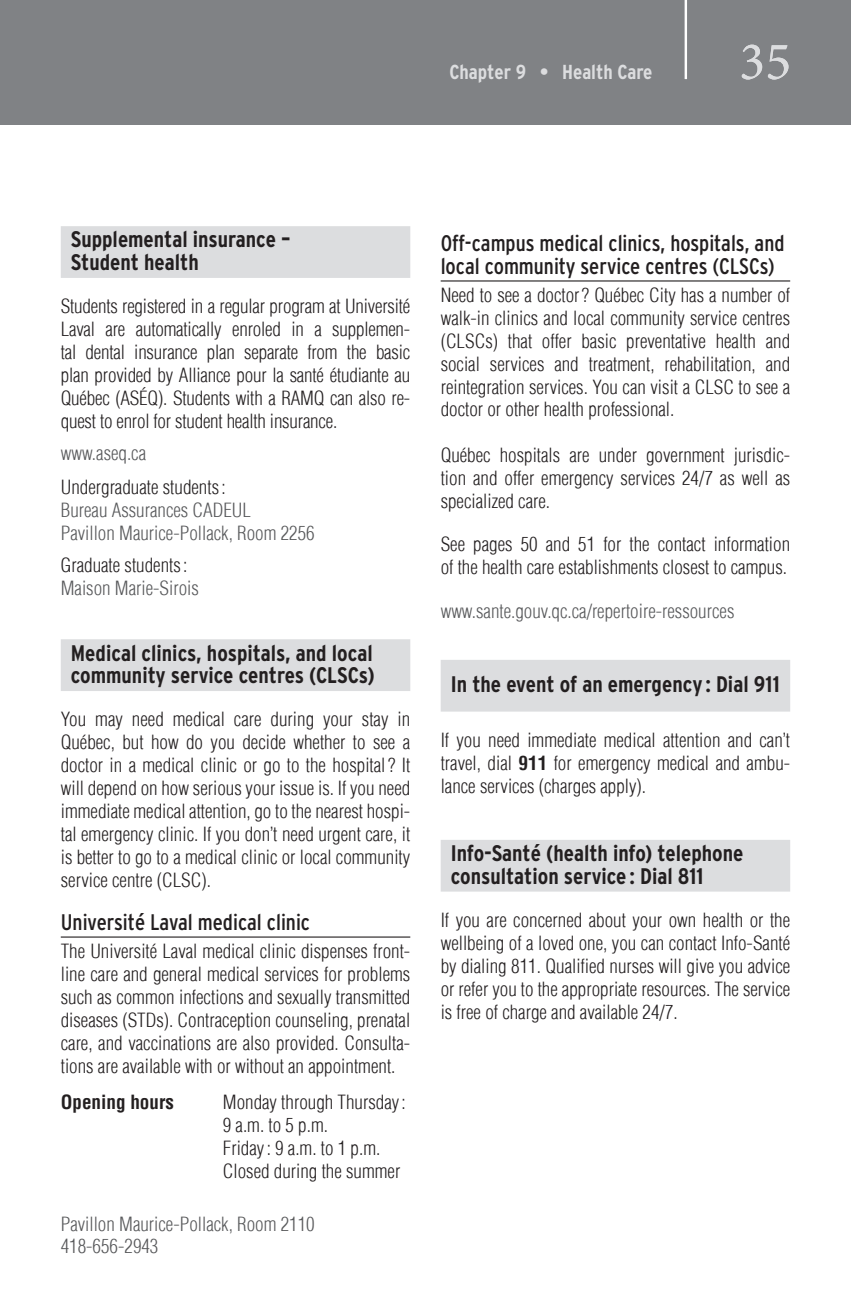
<style>
.page{position:relative;width:851px;height:1296px;background:#fff}
.page>*{position:absolute;margin:0;border:0;box-sizing:border-box;transform-origin:0 0}
.t1{font:54px "Minion Pro";color:#dcdddf}
.Titre_texte{font:700 condensed 22.5px/22.5px "Interstate";color:#231f20}
.Sous_titre_texte{font:condensed 22.5px/22.5px "Interstate";color:#231f20}
.t2{font:700 condensed 20.25px "Interstate";color:#dcdddf}
.Texte_courant{font:300 condensed 19.12px/22.9px "Helvetica LT";color:#231f20;text-align:justify}
.Adresse{font:300 condensed 19.12px "Helvetica LT";color:#57585a}
.Texte_courant-2{font:700 condensed 19.12px "Helvetica LT";color:#231f20}
.s1{font-weight:700}
</style>
<div class="page">
<div style="left:0;top:0;width:850px;height:125px;background:#808285"></div>
<hr style="left:684px;top:0;width:3px;height:79px;background:#fff">
<div style="left:61px;top:226px;width:349px;height:52px;background:#dcdddf"></div>
<div style="left:61px;top:639px;width:349px;height:52px;background:#dcdddf"></div>
<hr style="left:61px;top:937px;width:349px;height:1px;background:#231f20">
<hr style="left:440px;top:280px;width:350px;height:2px;background:#231f20">
<div style="left:440px;top:660px;width:350px;height:52px;background:#dcdddf"></div>
<div style="left:440px;top:840px;width:350px;height:52px;background:#dcdddf"></div>
<p class="t2" style="left:449px;top:61px;width:204px">Chapter 9 • Health Care</p>
<h1 class="t1" style="left:739px;top:26px;width:53px">35</h1>
<p class="Titre_texte" style="left:71px;top:228px;width:221px">Supplemental insurance –<br>Student health</p>
<p class="Texte_courant" style="left:61px;top:295px;width:351px">Students registered in a regular program at Université Laval are automatically enroled in a supplemen&shy;tal dental insurance plan separate from the basic plan provided by Alliance pour la santé étudiante au Québec (ASÉQ). Students with a RAMQ can also re&shy;quest to enrol for student health insurance.</p>
<p class="Adresse" style="left:61px;top:441px;width:87px">www.aseq.ca</p>
<p class="Texte_courant" style="left:61px;top:476px;width:166px">Undergraduate students:</p>
<p class="Adresse" style="left:61px;top:498px;width:192px">Bureau Assurances CADEUL</p>
<p class="Adresse" style="left:61px;top:521px;width:255px">Pavillon Maurice-Pollack, Room 2256</p>
<p class="Texte_courant" style="left:61px;top:553px;width:128px">Graduate students:</p>
<p class="Adresse" style="left:61px;top:576px;width:140px">Maison Marie-Sirois</p>
<p class="Titre_texte" style="left:71px;top:641px;width:305px">Medical clinics, hospitals, and local community service centres (CLSCs)</p>
<p class="Texte_courant" style="left:61px;top:708px;width:351px">You may need medical care during your stay in Québec, but how do you decide whether to see a doctor in a medical clinic or go to the hospital? It will depend on how serious your issue is. If you need immediate medical attention, go to the nearest hospi&shy;tal emergency clinic. If you don’t need urgent care, it is better to go to a medical clinic or local community service centre (CLSC).</p>
<p class="Sous_titre_texte" style="left:61px;top:910px;width:251px">Université Laval medical clinic</p>
<p class="Texte_courant" style="left:61px;top:939px;width:351px">The Université Laval medical clinic dispenses front&shy;line care and general medical services for problems such as common infections and sexually transmitted diseases (STDs). Contraception counseling, prenatal care, and vaccinations are also provided. Consulta&shy;tions are available with or without an appointment.</p>
<p class="Texte_courant-2" style="left:61px;top:1090px;width:115px">Opening hours</p>
<p class="Texte_courant" style="left:223px;top:1091px;width:184px">Monday through Thursday:<br>9 a.m. to 5 p.m.</p>
<p class="Texte_courant" style="left:223px;top:1136px;width:159px">Friday: 9 a.m. to 1 p.m.</p>
<p class="Texte_courant" style="left:223px;top:1159px;width:179px">Closed during the summer</p>
<p class="Adresse" style="left:61px;top:1212px;width:255px">Pavillon Maurice-Pollack, Room 2110</p>
<p class="Adresse" style="left:61px;top:1235px;width:99px">418-656-2943</p>
<p class="Sous_titre_texte" style="left:440px;top:232px;width:345px">Off-campus medical clinics, hospitals, and local community service centres (CLSCs)</p>
<p class="Texte_courant" style="left:440px;top:283px;width:351px">Need to see a doctor? Québec City has a number of walk-in clinics and local community service centres (CLSCs) that offer basic preventative health and social services and treatment, rehabilitation, and reintegration services. You can visit a CLSC to see a doctor or other health professional.</p>
<p class="Texte_courant" style="left:440px;top:444px;width:351px">Québec hospitals are under government jurisdic&shy;tion and offer emergency services 24/7 as well as specialized care.</p>
<p class="Texte_courant" style="left:440px;top:533px;width:351px">See pages 50 and 51 for the contact information of the health care establishments closest to campus.</p>
<p class="Adresse" style="left:440px;top:599px;width:295px">www.sante.gouv.qc.ca/repertoire-ressources</p>
<p class="Titre_texte" style="left:451px;top:673px;width:330px">In the event of an emergency : Dial 911</p>
<p class="Texte_courant" style="left:440px;top:728px;width:351px">If you need immediate medical attention and can’t travel, dial <span class="s1">911</span> for emergency medical and ambu&shy;lance services (charges apply).</p>
<p class="Titre_texte" style="left:451px;top:842px;width:294px">Info-Santé (health info) telephone consultation service : Dial 811</p>
<p class="Texte_courant" style="left:440px;top:908px;width:351px">If you are concerned about your own health or the wellbeing of a loved one, you can contact Info-Santé by dialing 811. Qualified nurses will give you advice or refer you to the appropriate resources. The service is free of charge and available 24/7.</p>
</div>
